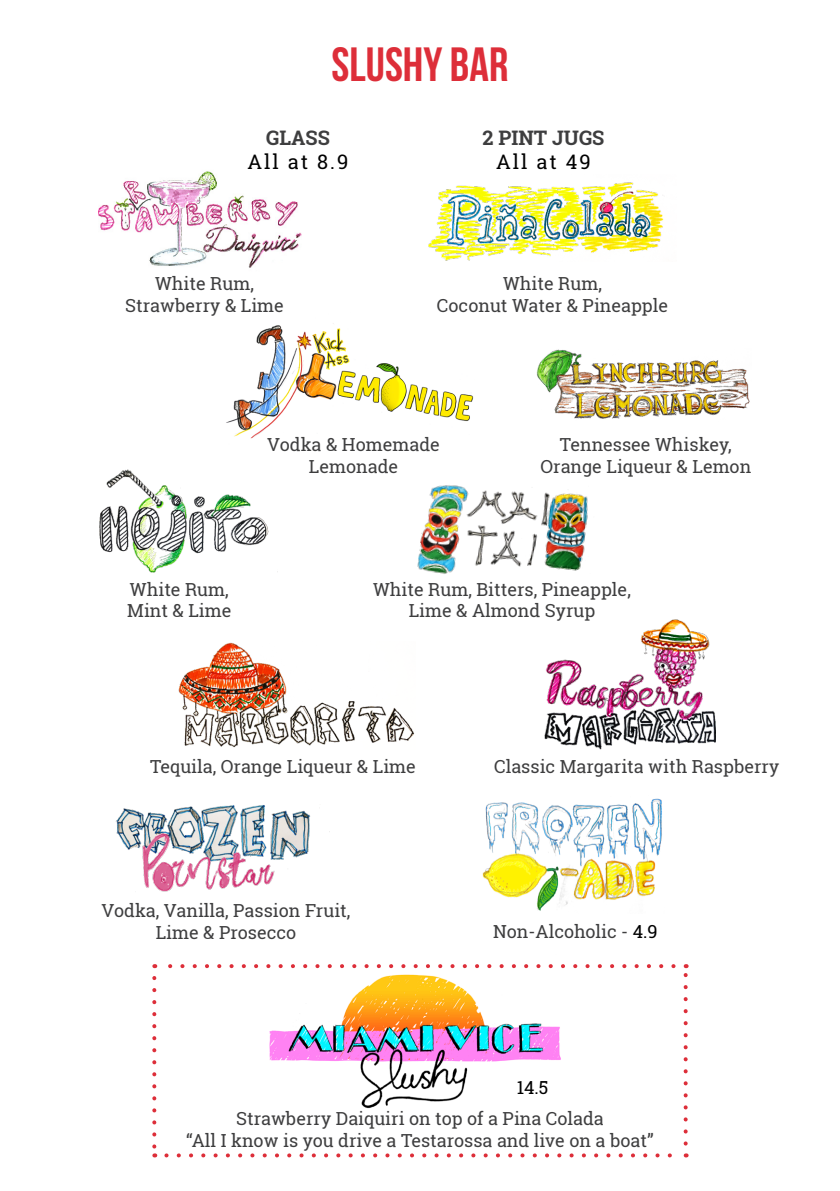
<style>
.page{position:relative;width:840px;height:1191px;background:#fff}
.page>*{position:absolute;margin:0;border:0;box-sizing:border-box;transform-origin:0 0}
.t1{font:700 48px "Bebas Neue";color:#dd2e39}
.t2{font:20px "Roboto Slab";letter-spacing:.1em;color:#000}
.t3{font:700 20px "Roboto Slab";color:#3e3e3f}
.t4{font:18px/21.6px "Roboto Slab";color:#3e3e3f;text-align:center}
.t5{font:18px "Roboto Slab";color:#000}
.s1{color:#000}
</style>
<div class="page">
<img style="left:231px;top:968px;width:357px;height:141px">
<img style="left:98px;top:171px;width:204px;height:97px">
<img style="left:428px;top:182px;width:236px;height:79px">
<img style="left:417px;top:485px;width:171px;height:89px">
<img style="left:178px;top:642px;width:236px;height:106px">
<img style="left:99px;top:469px;width:179px;height:103px">
<img style="left:226px;top:323px;width:248px;height:116px">
<img style="left:536px;top:349px;width:214px;height:70px">
<img style="left:115px;top:805px;width:196px;height:87px">
<img style="left:482px;top:798px;width:180px;height:113px">
<img style="left:544px;top:620px;width:171px;height:130px">
<svg style="left:166px;top:1153px;width:506px;height:4px"></svg>
<svg style="left:152px;top:978px;width:4px;height:179px"></svg>
<svg style="left:683px;top:964px;width:4px;height:179px"></svg>
<svg style="left:154px;top:964px;width:519px;height:4px"></svg>
<p class="t1" style="left:331px;top:38px;width:178px">SLUSHY BAR</p>
<p class="t3" style="left:266px;top:124px;width:65px">GLASS</p>
<p class="t2" style="left:247px;top:148px;width:102px">All at 8.9</p>
<p class="t4" style="left:125px;top:272px;width:160px">White Rum,<br>Strawberry &amp; Lime</p>
<p class="t3" style="left:482px;top:124px;width:123px">2 PINT JUGS</p>
<p class="t2" style="left:496px;top:148px;width:96px">All at 49</p>
<p class="t4" style="left:436px;top:272px;width:232px">White Rum,<br>Coconut Water &amp; Pineapple</p>
<p class="t4" style="left:267px;top:434px;width:174px">Vodka &amp; Homemade<br>Lemonade</p>
<p class="t4" style="left:540px;top:434px;width:212px">Tennessee Whiskey,<br>Orange Liqueur &amp; Lemon</p>
<p class="t4" style="left:127px;top:578px;width:106px;text-align:left">White Rum,<br>Mint &amp; Lime</p>
<p class="t4" style="left:373px;top:578px;width:259px">White Rum, Bitters, Pineapple,<br>Lime &amp; Almond Syrup</p>
<p class="t4" style="left:150px;top:755px;width:267px">Tequila, Orange Liqueur &amp; Lime</p>
<p class="t4" style="left:494px;top:755px;width:287px">Classic Margarita with Raspberry</p>
<p class="t4" style="left:101px;top:900px;width:250px">Vodka, Vanilla, Passion Fruit,</p>
<p class="t4" style="left:156px;top:921px;width:142px">Lime &amp; Prosecco</p>
<p class="t4" style="left:492px;top:920px;width:166px">Non-Alcoholic - <span class="s1">4.9</span></p>
<p class="t5" style="left:516px;top:1074px;width:33px">14.5</p>
<p class="t4" style="left:236px;top:1107px;width:369px">Strawberry Daiquiri on top of a Pina Colada</p>
<p class="t4" style="left:186px;top:1129px;width:468px">“All I know is you drive a Testarossa and live on a boat”</p>
</div>
